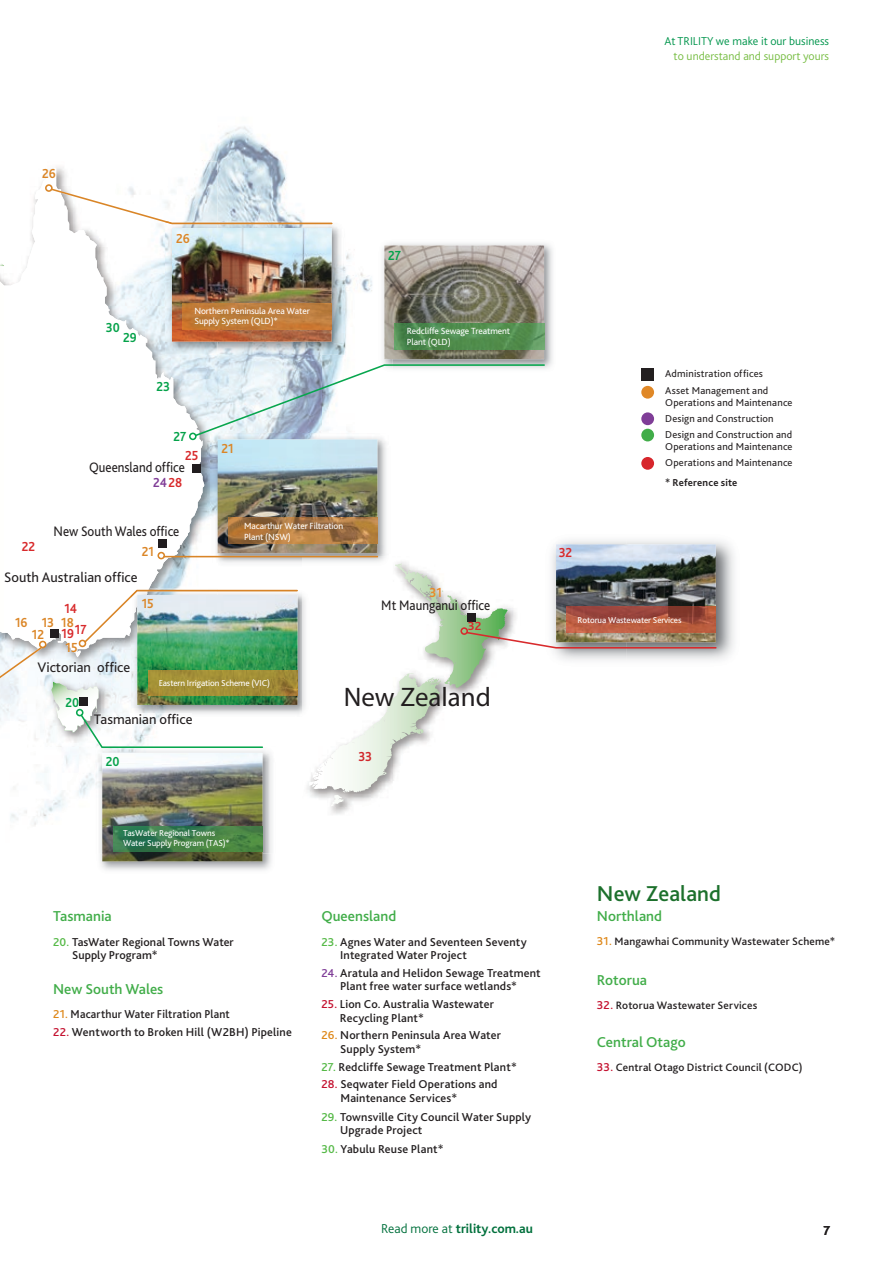
<style>
.page{position:relative;width:893px;height:1263px;background:#fff}
.page>*{position:absolute;margin:0;border:0;box-sizing:border-box;transform-origin:0 0}
.t1{font:26.85px "Myriad Pro";color:#221e1f}
.Heading{font:500 22.5px "Bliss 2";color:#1c702c}
.Heading-2{font:500 15px "Bliss 2";color:#41ad49}
.t2{font:14.4px "Bliss 2";color:#221e1f;scale:.9 1}
.t3{font:14.4px "Bliss 2";color:#221e1f}
.t4{font:700 13.8px "Bliss 2";color:#db8627;scale:.9 1}
.t5{font:700 13.8px "Bliss 2";color:#05a24a;scale:.9 1}
.t6{font:700 13.8px "Bliss 2";color:#d82a2c;scale:.9 1}
.t7{font:700 13.8px "Bliss 2";color:#803d97;scale:.9 1}
.t8{font:700 13.8px "Bliss 2";color:#e88a2c;scale:.9 1}
.t9{font:700 13.8px "Bliss 2";color:#d1262a;scale:.9 1}
.t10{font:700 13.5px "Bliss 2";color:#00703c}
.t11{font:700 13.5px "Bliss 2";color:#231f20}
.t12{font:700 12.3px "Bliss 2";color:#d82a2c}
.t13{font:500 12px/13.5px "Bliss 2";letter-spacing:.015em;color:#231f20}
.t14{font:500 12px "Bliss 2";letter-spacing:.015em;color:#231f20;scale:.95 1}
.t15{font:300 12px "Bliss 2";color:#00954c}
.t16{font:300 12px "Bliss 2";color:#77bd43}
.t17{font:500 11.25px "Bliss 2";letter-spacing:.015em;color:#231f20}
.t18{font:10.5px/12px "Bliss 2";letter-spacing:.02em;color:#231f20}
.t19{font:700 10.5px "Bliss 2";letter-spacing:.015em;color:#231f20}
.t20{font:9.3px/10.9px "Bliss 2";letter-spacing:-.015em;color:#fff}
.t21{font:9px/9.9px "Bliss 2";letter-spacing:-.015em;color:#fff}
.s1{color:#d82a2c}
.s2{color:#231f20}
.s3{color:#55b947}
.s4{color:#de881a}
.s5{color:#c41230}
.s6{color:#7f3d97}
.s7{font-size:12px;color:#de881a}
.s8{font-size:12px;color:#c41230}
.s9{font-weight:300}
</style>
<div class="page">
<img style="left:202px;top:126px;width:85px;height:58px">
<img style="left:322px;top:253px;width:50px;height:111px">
<img style="left:217px;top:355px;width:105px;height:9px">
<img style="left:10px;top:751px;width:85px;height:75px">
<img style="left:96px;top:748px;width:176px;height:122px">
<img style="left:102px;top:753px;width:160px;height:108px">
<svg style="left:262px;top:826px;width:1px;height:25px"></svg>
<img style="left:113px;top:826px;width:149px;height:25px">
<img style="left:307px;top:562px;width:209px;height:253px">
<svg style="left:395px;top:563px;width:42px;height:44px"></svg>
<img style="left:56px;top:162px;width:161px;height:22px">
<img style="left:204px;top:440px;width:7px;height:118px">
<svg style="left:0;top:168px;width:204px;height:420px"></svg>
<svg style="left:0;top:263px;width:4px;height:3px"></svg>
<div style="left:193px;top:465px;width:8px;height:8px;background:#211d1f"></div>
<img style="left:382px;top:243px;width:171px;height:126px">
<img style="left:384px;top:245px;width:160px;height:114px">
<img style="left:211px;top:440px;width:175px;height:123px">
<img style="left:302px;top:557px;width:89px;height:9px">
<img style="left:218px;top:440px;width:159px;height:113px">
<div style="left:158px;top:539px;width:8px;height:9px;background:#211d1f"></div>
<div style="left:467px;top:613px;width:8px;height:9px;background:#211d1f"></div>
<hr style="left:163px;top:556px;width:215px;height:1px;background:#d98527">
<img style="left:551px;top:540px;width:183px;height:120px">
<img style="left:556px;top:544px;width:160px;height:83px">
<img style="left:566px;top:607px;width:150px;height:20px">
<img style="left:228px;top:518px;width:149px;height:25px">
<svg style="left:157px;top:552px;width:8px;height:7px"></svg>
<svg style="left:189px;top:364px;width:356px;height:76px"></svg>
<img style="left:395px;top:324px;width:149px;height:25px">
<svg style="left:460px;top:627px;width:257px;height:21px"></svg>
<img style="left:165px;top:222px;width:180px;height:133px">
<img style="left:172px;top:228px;width:160px;height:114px">
<img style="left:182px;top:304px;width:150px;height:25px">
<svg style="left:45px;top:184px;width:287px;height:40px"></svg>
<img style="left:217px;top:588px;width:94px;height:130px">
<img style="left:136px;top:589px;width:13px;height:1px">
<img style="left:0;top:590px;width:298px;height:158px">
<img style="left:148px;top:670px;width:150px;height:26px">
<div style="left:641px;top:368px;width:13px;height:13px;background:#231f20"></div>
<div style="left:641px;top:386px;width:13px;height:13px;background:#e08827;border-radius:50%"></div>
<div style="left:641px;top:412px;width:13px;height:13px;background:#7f3d97;border-radius:50%"></div>
<div style="left:641px;top:429px;width:13px;height:12px;background:#41ad49;border-radius:50%"></div>
<div style="left:641px;top:457px;width:13px;height:13px;background:#d7262c;border-radius:50%"></div>
<p class="t15" style="left:665px;top:33px;width:166px">At TRILITY we make it our business</p>
<p class="t16" style="left:674px;top:48px;width:157px">to understand and support yours</p>
<p class="t4" style="left:42px;top:165px;width:17px">26</p>
<p class="t4" style="left:176px;top:230px;width:17px">26</p>
<p class="t6" style="left:22px;top:537px;width:16px">22</p>
<p class="t5" style="left:106px;top:319px;width:17px">30</p>
<p class="t5" style="left:123px;top:329px;width:17px">29</p>
<p class="t20" style="left:194px;top:306px;width:117px;line-height:9.3px">Northern Peninsula Area Water<br>Supply System (QLD)*</p>
<p class="t5" style="left:156px;top:378px;width:17px">23</p>
<p class="t5" style="left:173px;top:427px;width:16px">27</p>
<p class="t6" style="left:185px;top:447px;width:16px">25</p>
<p class="t2" style="left:89px;top:458px;width:108px">Queensland office</p>
<p class="t7" style="left:153px;top:474px;width:34px">24<span class="s1">28</span></p>
<p class="t2" style="left:54px;top:522px;width:141px">New South Wales office</p>
<p class="t4" style="left:142px;top:543px;width:15px">21</p>
<p class="t4" style="left:221px;top:440px;width:15px">21</p>
<p class="t20" style="left:244px;top:521px;width:100px">Macarthur Water Filtration<br>Plant (NSW)</p>
<p class="t3" style="left:4px;top:568px;width:135px">South Australian office</p>
<p class="t6" style="left:64px;top:600px;width:16px">14</p>
<p class="t4" style="left:15px;top:614px;width:15px">16</p>
<p class="t4" style="left:61px;top:614px;width:16px">18</p>
<p class="t4" style="left:32px;top:626px;width:15px">12</p>
<p class="t4" style="left:66px;top:639px;width:15px">15</p>
<p class="t4" style="left:42px;top:614px;width:15px">13</p>
<p class="t6" style="left:75px;top:620px;width:14px">17</p>
<p class="t6" style="left:62px;top:625px;width:15px">19</p>
<p class="t3" style="left:37px;top:658px;width:94px">Victorian office</p>
<p class="t4" style="left:142px;top:595px;width:15px">15</p>
<p class="t5" style="left:388px;top:246px;width:16px">27</p>
<p class="t20" style="left:407px;top:326px;width:105px">Redcliffe Sewage Treatment<br>Plant (QLD)</p>
<p class="t8" style="left:430px;top:584px;width:15px">31</p>
<p class="t2" style="left:381px;top:596px;width:123px">Mt Maunganui office</p>
<p class="t12" style="left:468px;top:618px;width:15px">32</p>
<p class="t5" style="left:66px;top:694px;width:17px">20</p>
<p class="t21" style="left:159px;top:678px;width:113px">Eastern Irrigation Scheme (VIC)</p>
<p class="t3" style="left:94px;top:710px;width:100px">Tasma<span class="s2">nian</span> office</p>
<p class="t5" style="left:106px;top:753px;width:17px">20</p>
<h1 class="t1" style="left:344px;top:680px;width:148px">New Zealand</h1>
<p class="t9" style="left:358px;top:748px;width:17px">33</p>
<p class="t6" style="left:559px;top:543px;width:17px">32</p>
<p class="t18" style="left:665px;top:368px;width:99px">Administration offices</p>
<p class="t18" style="left:665px;top:384px;width:129px">Asset Management and<br>Operations and Maintenance</p>
<p class="t18" style="left:665px;top:412px;width:110px">Design and Construction</p>
<p class="t18" style="left:665px;top:428px;width:129px">Design and Construction and<br>Operations and Maintenance</p>
<p class="t18" style="left:665px;top:457px;width:129px">Operations and Maintenance</p>
<p class="t19" style="left:665px;top:475px;width:74px">* Reference site</p>
<p class="t21" style="left:578px;top:614px;width:105px">Rotorua Wastewater Services</p>
<p class="t21" style="left:123px;top:828px;width:108px">TasWater Regional Towns<br>Water Supply Program (TAS)*</p>
<p class="Heading-2" style="left:53px;top:907px;width:60px">Tasmania</p>
<p class="t13" style="left:72px;top:934px;width:163px;text-indent:-19px"><span class="s3">20.</span> TasWater Regional Towns Water<br>Supply Program*</p>
<p class="Heading-2" style="left:53px;top:980px;width:112px">New South Wales</p>
<p class="t14" style="left:53px;top:1007px;width:188px"><span class="s4">21.</span> Macarthur Water Filtration Plant</p>
<p class="t13" style="left:53px;top:1025px;width:240px"><span class="s5">22.</span> Wentworth to Broken Hill (W2BH) Pipeline</p>
<p class="Heading-2" style="left:321px;top:907px;width:76px">Queensland</p>
<p class="t13" style="left:340px;top:934px;width:188px;text-indent:-19px"><span class="s3">23.</span> Agnes Water and Seventeen Seventy<br>Integrated Water Project</p>
<p class="t13" style="left:321px;top:966px;width:221px;text-align:center"><span class="s6">24.</span> Aratula and Helidon Sewage Treatment<br>Plant free water surface wetlands*</p>
<p class="t13" style="left:340px;top:997px;width:156px;text-indent:-19px"><span class="s5">25.</span> Lion Co. Australia Wastewater<br>Recycling Plant*</p>
<p class="t13" style="left:340px;top:1028px;width:162px;text-indent:-19px"><span class="s4">26.</span> Northern Peninsula Area Water<br>Supply System*</p>
<p class="t13" style="left:321px;top:1059px;width:197px"><span class="s3">27.</span> Redcliffe Sewage Treatment Plant*</p>
<p class="t13" style="left:340px;top:1077px;width:159px;text-indent:-19px"><span class="s5">28.</span> Seqwater Field Operations and<br>Maintenance Services*</p>
<p class="t13" style="left:340px;top:1110px;width:193px;text-indent:-19px"><span class="s3">29.</span> Townsville City Council Water Supply<br>Upgrade Project</p>
<p class="t13" style="left:321px;top:1142px;width:124px"><span class="s3">30.</span> Yabulu Reuse Plant*</p>
<p class="Heading" style="left:597px;top:879px;width:125px">New Zealand</p>
<p class="Heading-2" style="left:597px;top:906px;width:67px">Northland</p>
<p class="t17" style="left:597px;top:934px;width:240px"><span class="s7">31.</span> Mangawhai Community Wastewater Scheme*</p>
<p class="Heading-2" style="left:597px;top:970px;width:52px">Rotorua</p>
<p class="t17" style="left:597px;top:998px;width:162px"><span class="s8">32.</span> Rotorua Wastewater Services</p>
<p class="Heading-2" style="left:597px;top:1033px;width:90px">Central Otago</p>
<p class="t17" style="left:597px;top:1061px;width:207px"><span class="s8">33.</span> Central Otago District Council (CODC)</p>
<p class="t10" style="left:381px;top:1220px;width:153px"><span class="s9">Read more at</span> trility.com.au</p>
<p class="t11" style="left:823px;top:1222px;width:8px">7</p>
</div>
